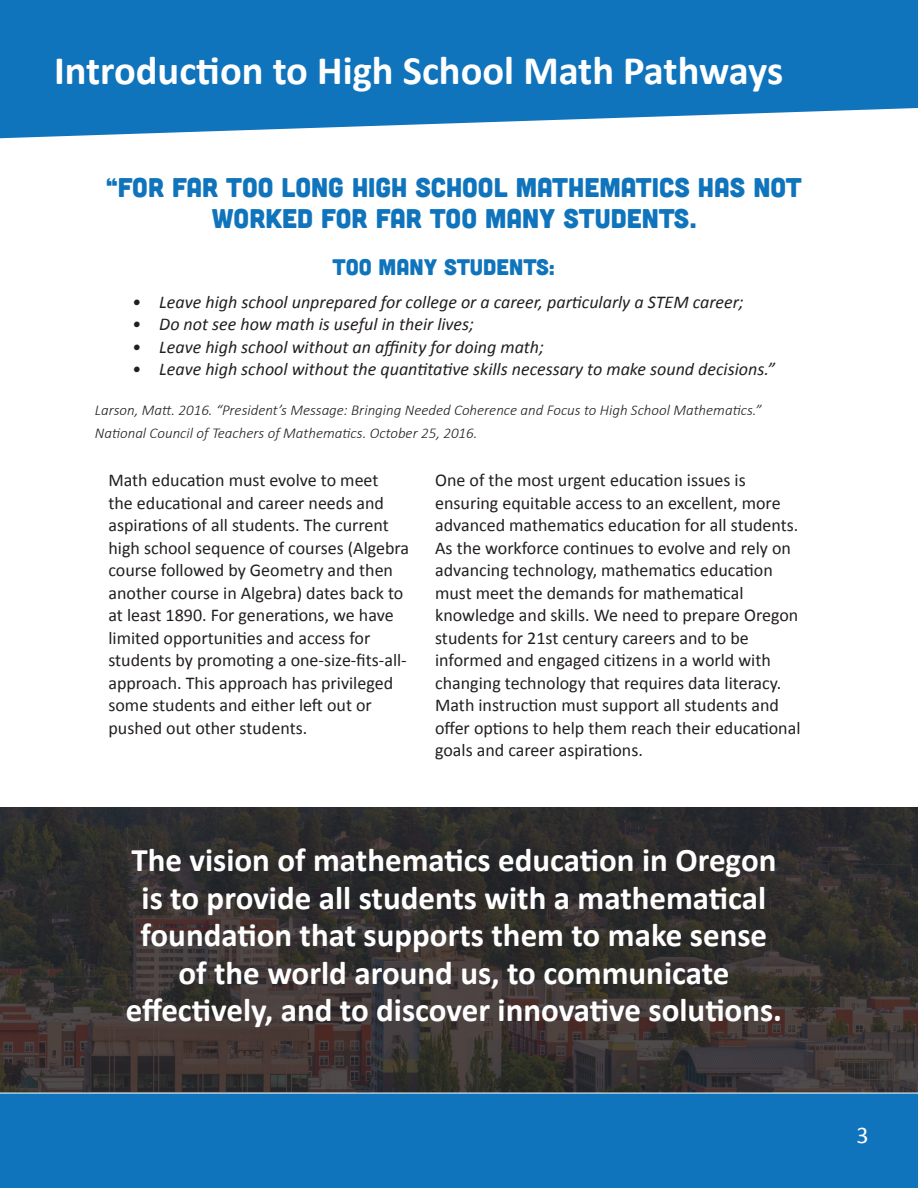
<style>
.page{position:relative;width:918px;height:1188px;background:#fff}
.page>*{position:absolute;margin:0;border:0;box-sizing:border-box;transform-origin:0 0}
.t1{font:700 40.5px "Calibri";color:#fff}
.t2{font:700 33px/37.5px "Calibri";color:#fff;text-align:center}
.t3{font:27px/31.5px "Cubano";color:#1074bc;text-align:center}
.t4{font:24px "Calibri";color:#fff}
.t5{font:22.5px "Cubano";color:#1074bc}
.t6{font:18px/22.5px "Calibri";color:#231f20}
.t7{font:italic 18px "Calibri";color:#231f20}
.t8{font:italic 300 15px/22.5px "Calibri";color:#231f20}
</style>
<div class="page">
<svg style="left:0;top:808px;width:918px;height:284px;background:#35302f"></svg>
<svg style="left:0;top:0;width:918px;height:138px;background:#2982c3"></svg>
<div style="left:0;top:1092px;width:918px;height:96px;background:#1074bc"></div>
<h1 class="t1" style="left:54px;top:42px;width:731px">Introduction to High School Math Pathways</h1>
<h3 class="t3" style="left:106px;top:170px;width:697px">“FOR FAR TOO LONG HIGH SCHOOL MATHEMATICS HAS NOT<br>WORKED FOR FAR TOO MANY STUDENTS.</h3>
<p class="t5" style="left:333px;top:253px;width:224px">TOO MANY STUDENTS:</p>
<p class="t7" style="left:132px;top:289px;width:613px">• Leave high school unprepared for college or a career, particularly a STEM career;</p>
<p class="t7" style="left:132px;top:312px;width:343px">• Do not see how math is useful in their lives;</p>
<p class="t7" style="left:132px;top:334px;width:413px">• Leave high school without an affinity for doing math;</p>
<p class="t7" style="left:132px;top:357px;width:644px">• Leave high school without the quantitative skills necessary to make sound decisions.”</p>
<p class="t8" style="left:95px;top:399px;width:668px">Larson, Matt. 2016. “President’s Message: Bringing Needed Coherence and Focus to High School Mathematics.”<br>National Council of Teachers of Mathematics. October 25, 2016.</p>
<p class="t6" style="left:108px;top:468px;width:302px">Math education must evolve to meet<br>the educational and career needs and aspirations of all students. The current high school sequence of courses (Algebra course followed by Geometry and then another course in Algebra) dates back to at least 1890. For generations, we have limited opportunities and access for students by promoting a one-size-fits-all&shy;approach. This approach has privileged some students and either left out or pushed out other students.</p>
<p class="t6" style="left:435px;top:468px;width:367px">One of the most urgent education issues is ensuring equitable access to an excellent, more advanced mathematics education for all students.<br>As the workforce continues to evolve and rely on advancing technology, mathematics education must meet the demands for mathematical knowledge and skills. We need to prepare Oregon students for 21st century careers and to be informed and engaged citizens in a world with changing technology that requires data literacy.<br>Math instruction must support all students and offer options to help them reach their educational goals and career aspirations.</p>
<h2 class="t2" style="left:126px;top:840px;width:658px">The vision of mathematics education in Oregon is to provide all students with a mathematical foundation that supports them to make sense of the world around us, to communicate effectively, and to discover innovative solutions.</h2>
<h3 class="t4" style="left:857px;top:1118px;width:14px">3</h3>
</div>
